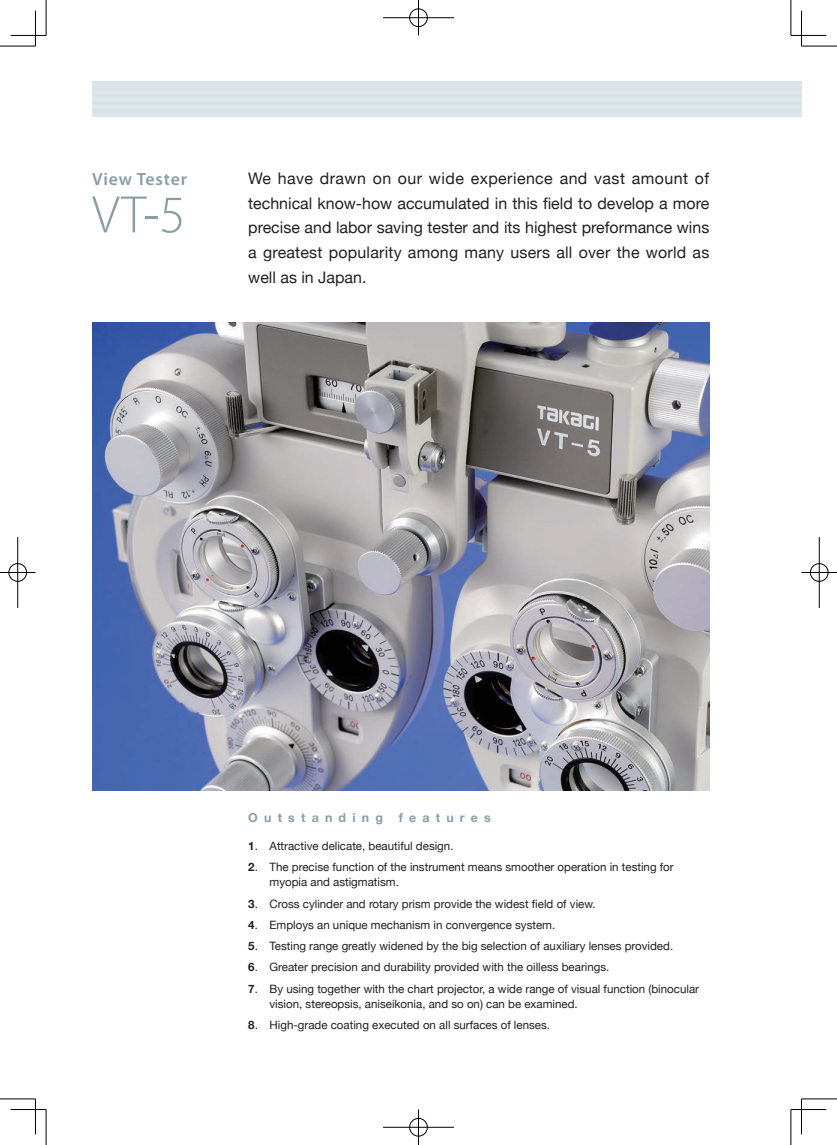
<style>
.page{position:relative;width:837px;height:1145px;background:#fff}
.page>*{position:absolute;margin:0;border:0;box-sizing:border-box;transform-origin:0 0}
.t1{font:300 53.12px "Myriad Pro";color:#889ea5}
.t2{font:600 17.75px "Myriad Pro";letter-spacing:.05em;color:#889ea5}
.t3{font:16px/24.8px "Helvetica Neue";letter-spacing:.015em;color:#231f20;text-align:justify}
.t4{font:700 12.38px "Helvetica Neue";letter-spacing:.5em;color:#889ea5}
.t5{font:11.5px/15.1px "Helvetica Neue";color:#231f20}
.s1{font-weight:700}
</style>
<div class="page">
<div style="left:92px;top:81px;width:709px;height:8px;background:#dce5e8"></div>
<div style="left:92px;top:89px;width:709px;height:7px;background:#dde5e9"></div>
<div style="left:92px;top:96px;width:709px;height:7px;background:#dde5e9"></div>
<div style="left:92px;top:103px;width:709px;height:7px;background:#dde5e9"></div>
<div style="left:92px;top:110px;width:709px;height:7px;background:#dde4e8"></div>
<img style="left:92px;top:322px;width:617px;height:468px">
<hr style="left:0;top:46px;width:35px;height:1px;background:#000">
<hr style="left:801px;top:46px;width:35px;height:1px;background:#000">
<hr style="left:0;top:1098px;width:35px;height:1px;background:#000">
<hr style="left:801px;top:1098px;width:35px;height:1px;background:#000">
<hr style="left:46px;top:0;width:1px;height:35px;background:#000">
<hr style="left:46px;top:1109px;width:1px;height:35px;background:#000">
<hr style="left:790px;top:0;width:1px;height:35px;background:#000">
<hr style="left:790px;top:1109px;width:1px;height:35px;background:#000">
<hr style="left:11px;top:35px;width:35px;height:1px;background:#000">
<hr style="left:790px;top:35px;width:36px;height:1px;background:#000">
<hr style="left:11px;top:1109px;width:35px;height:1px;background:#000">
<hr style="left:790px;top:1109px;width:36px;height:1px;background:#000">
<hr style="left:35px;top:11px;width:1px;height:35px;background:#000">
<hr style="left:35px;top:1098px;width:1px;height:36px;background:#000">
<hr style="left:801px;top:11px;width:1px;height:35px;background:#000">
<hr style="left:801px;top:1098px;width:1px;height:36px;background:#000">
<div style="left:408px;top:8px;width:20px;height:19px;border:2px solid #fff;border-radius:50%"></div>
<hr style="left:383px;top:17px;width:71px;height:2px;background:#fff">
<hr style="left:417px;top:0;width:2px;height:35px;background:#fff">
<div style="left:409px;top:9px;width:18px;height:18px;border:1px solid #000;border-radius:50%"></div>
<hr style="left:383px;top:18px;width:71px;height:1px;background:#000">
<hr style="left:418px;top:0;width:1px;height:35px;background:#000">
<div style="left:408px;top:1117px;width:20px;height:20px;border:2px solid #fff;border-radius:50%"></div>
<hr style="left:383px;top:1126px;width:71px;height:2px;background:#fff">
<hr style="left:417px;top:1109px;width:2px;height:35px;background:#fff">
<div style="left:409px;top:1118px;width:18px;height:18px;border:1px solid #000;border-radius:50%"></div>
<hr style="left:383px;top:1127px;width:71px;height:1px;background:#000">
<hr style="left:418px;top:1109px;width:1px;height:35px;background:#000">
<div style="left:8px;top:562px;width:19px;height:20px;border:2px solid #fff;border-radius:50%"></div>
<hr style="left:0;top:571px;width:35px;height:2px;background:#fff">
<hr style="left:17px;top:537px;width:2px;height:71px;background:#fff">
<div style="left:9px;top:563px;width:18px;height:18px;border:1px solid #000;border-radius:50%"></div>
<hr style="left:0;top:572px;width:35px;height:1px;background:#000">
<hr style="left:18px;top:537px;width:1px;height:71px;background:#000">
<div style="left:809px;top:562px;width:19px;height:20px;border:2px solid #fff;border-radius:50%"></div>
<hr style="left:801px;top:571px;width:35px;height:2px;background:#fff">
<div style="left:809px;top:563px;width:19px;height:18px;border:1px solid #000;border-radius:50%"></div>
<hr style="left:801px;top:572px;width:35px;height:1px;background:#000">
<hr style="left:818px;top:537px;width:1px;height:71px;background:#000">
<h2 class="t2" style="left:92px;top:168px;width:96px">View Tester</h2>
<h1 class="t1" style="left:92px;top:183px;width:95px">VT-5</h1>
<p class="t3" style="left:248px;top:165px;width:462px">We have drawn on our wide experience and vast amount of technical know-how accumulated in this field to develop a more precise and labor saving tester and its highest preformance wins a greatest popularity among many users all over the world as well as in Japan.</p>
<p class="t4" style="left:248px;top:810px;width:136px">Outstanding</p>
<p class="t4" style="left:398px;top:810px;width:93px">features</p>
<p class="t5" style="left:248px;top:838px;width:207px"><span class="s1">1</span>. Attractive delicate, beautiful design.</p>
<p class="t5" style="left:269px;top:859px;width:405px;text-indent:-21px"><span class="s1">2</span>. The precise function of the instrument means smoother operation in testing for myopia and astigmatism.</p>
<p class="t5" style="left:248px;top:895px;width:349px"><span class="s1">3</span>. Cross cylinder and rotary prism provide the widest field of view.</p>
<p class="t5" style="left:248px;top:917px;width:308px"><span class="s1">4</span>. Employs an unique mechanism in convergence system.</p>
<p class="t5" style="left:248px;top:938px;width:426px"><span class="s1">5</span>. Testing range greatly widened by the big selection of auxiliary lenses provided.</p>
<p class="t5" style="left:248px;top:959px;width:362px"><span class="s1">6</span>. Greater precision and durability provided with the oilless bearings.</p>
<p class="t5" style="left:269px;top:980px;width:431px;text-indent:-21px"><span class="s1">7</span>. By using together with the chart projector, a wide range of visual function (binocular vision, stereopsis, aniseikonia, and so on) can be examined.</p>
<p class="t5" style="left:248px;top:1017px;width:303px"><span class="s1">8</span>. High-grade coating executed on all surfaces of lenses.</p>
</div>
